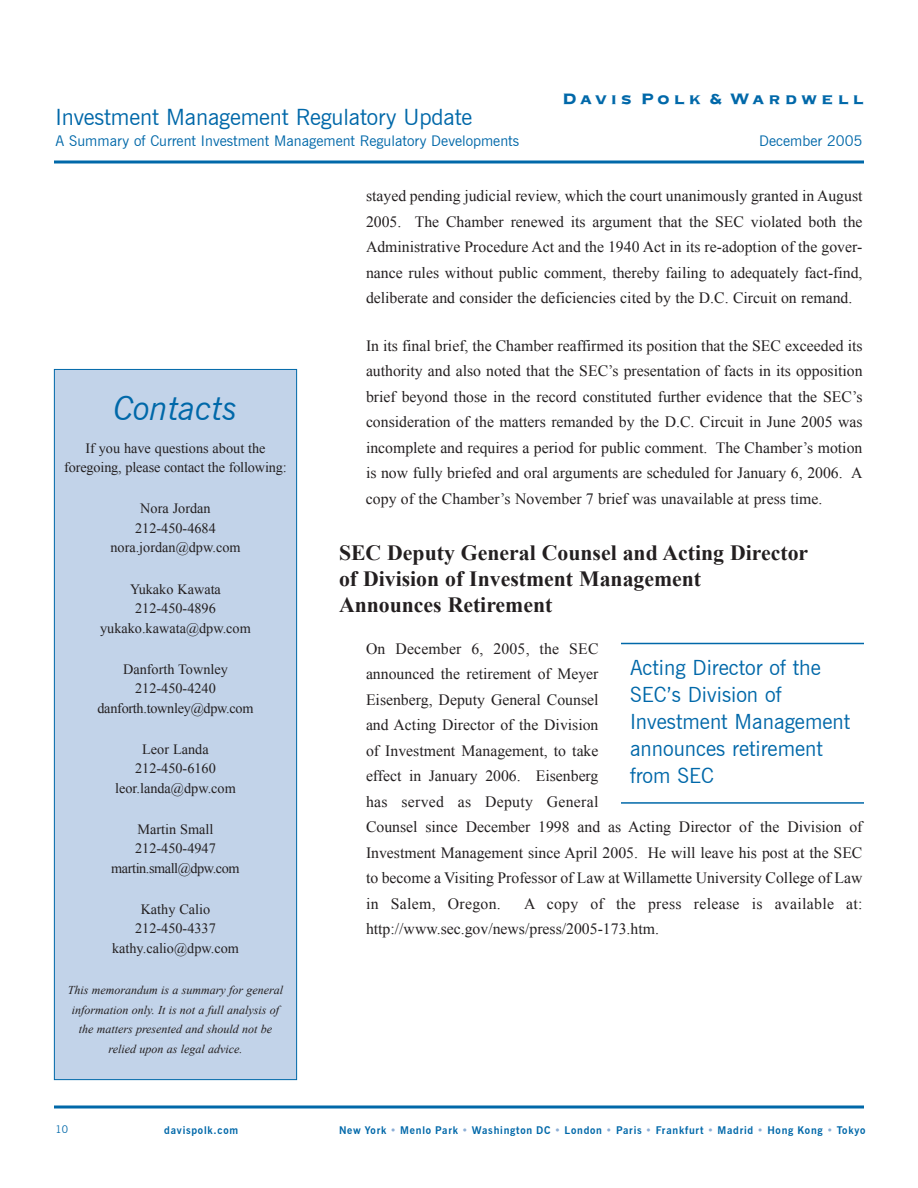
<style>
.page{position:relative;width:918px;height:1188px;background:#fff}
.page>*{position:absolute;margin:0;border:0;box-sizing:border-box;transform-origin:0 0}
.t1{font:39.6px "DPW Log 2";color:#0068a9}
.t2{font:italic 33px "News Gothic BT";color:#0068a9}
.t3{font:22.5px "News Gothic BT";letter-spacing:-.005em;color:#0068a9}
.t4{font:700 21.75px/26.1px "Times New Roman";color:#231f20}
.t5{font:21px/27px "News Gothic BT";color:#0068a9}
.t6{font:15.75px/25.5px "Times New Roman";color:#231f20;text-align:justify}
.t7{font:15.75px/25.5px "Times New Roman";letter-spacing:.02em;color:#231f20}
.t8{font:14.7px "News Gothic BT";color:#0068a9}
.t9{font:14.25px/19.5px "Times New Roman";color:#231f20;text-align:center}
.t10{font:italic 12px/19.5px "Times New Roman";color:#231f20;text-align:center}
.t11{font:700 10.5px "News Gothic BT";letter-spacing:.075em;color:#0068a9}
.t12{font:10.5px "News Gothic BT";color:#0068a9}
.s1{color:#8dafd6}
</style>
<div class="page">
<hr style="left:54px;top:1106px;width:810px;height:2px;background:#0068a9">
<svg style="left:54px;top:160px;width:810px;height:4px;background:#3f8dbe"></svg>
<hr style="left:621px;top:643px;width:243px;height:1px;background:#0068a9">
<hr style="left:621px;top:802px;width:243px;height:2px;background:#0068a9">
<div style="left:54px;top:369px;width:243px;height:711px;background:#c2d3e9"></div>
<div style="left:54px;top:369px;width:243px;height:711px;border:1px solid #0068a9"></div>
<h1 class="t1" style="left:564px;top:68px;width:301px">D</h1>
<h3 class="t3" style="left:56px;top:103px;width:418px">Investment Management Regulatory Update</h3>
<p class="t8" style="left:56px;top:132px;width:465px">A Summary of Current Investment Management Regulatory Developments</p>
<p class="t8" style="left:759px;top:132px;width:105px">December 2005</p>
<h2 class="t2" style="left:114px;top:388px;width:125px">Contacts</h2>
<p class="t9" style="left:64px;top:438px;width:224px">If you have questions about the foregoing, please contact the following:</p>
<p class="t9" style="left:110px;top:499px;width:132px">Nora Jordan<br>212-450-4684 nora.jordan@dpw.com</p>
<p class="t9" style="left:100px;top:579px;width:152px">Yukako Kawata<br>212-450-4896 yukako.kawata@dpw.com</p>
<p class="t9" style="left:97px;top:659px;width:158px">Danforth Townley<br>212-450-4240 danforth.townley@dpw.com</p>
<p class="t9" style="left:115px;top:739px;width:122px">Leor Landa<br>212-450-6160 leor.landa@dpw.com</p>
<p class="t9" style="left:111px;top:819px;width:130px">Martin Small<br>212-450-4947 martin.small@dpw.com</p>
<p class="t9" style="left:112px;top:899px;width:128px">Kathy Calio<br>212-450-4337 kathy.calio@dpw.com</p>
<p class="t10" style="left:68px;top:980px;width:217px">This memorandum is a summary for general information only. It is not a full analysis of the matters presented and should not be relied upon as legal advice.</p>
<p class="t6" style="left:366px;top:183px;width:498px">stayed pending judicial review, which the court unanimously granted in August 2005. The Chamber renewed its argument that the SEC violated both the Administrative Procedure Act and the 1940 Act in its re-adoption of the gover&shy;nance rules without public comment, thereby failing to adequately fact-find, deliberate and consider the deficiencies cited by the D.C. Circuit on remand.</p>
<p class="t6" style="left:366px;top:332px;width:498px">In its final brief, the Chamber reaffirmed its position that the SEC exceeded its authority and also noted that the SEC’s presentation of facts in its opposition brief beyond those in the record constituted further evidence that the SEC’s consideration of the matters remanded by the D.C. Circuit in June 2005 was incomplete and requires a period for public comment. The Chamber’s motion is now fully briefed and oral arguments are scheduled for January 6, 2006. A copy of the Chamber’s November 7 brief was unavailable at press time.</p>
<h3 class="t4" style="left:339px;top:539px;width:471px">SEC Deputy General Counsel and Acting Director of Division of Investment Management<br>Announces Retirement</h3>
<p class="t6" style="left:366px;top:636px;width:498px;text-align:left">On December 6, 2005, the SEC<br>announced the retirement of Meyer<br>Eisenberg, Deputy General Counsel<br>and Acting Director of the Division<br>of Investment Management, to take<br>effect in January 2006. Eisenberg<br>has served as Deputy General<br>Counsel since December 1998 and as Acting Director of the Division of Investment Management since April 2005. He will leave his post at the SEC to become a Visiting Professor of Law at Willamette University College of Law in Salem, Oregon.</p>
<h3 class="t5" style="left:630px;top:654px;width:222px">Acting Director of the<br>SEC’s Division of<br>Investment Management announces retirement from SEC</h3>
<p class="t7" style="left:366px;top:891px;width:498px;text-indent:158px">A copy of the press release is available at: http://www.sec.gov/news/press/2005-173.htm.</p>
<p class="t12" style="left:56px;top:1123px;width:14px">10</p>
<p class="t11" style="left:339px;top:1124px;width:528px">New York <span class="s1">•</span> Menlo Park <span class="s1">•</span> Washington DC <span class="s1">•</span> London <span class="s1">•</span> Paris <span class="s1">•</span> Frankfurt <span class="s1">•</span> Madrid <span class="s1">•</span> Hong Kong <span class="s1">•</span> Tokyo</p>
<p class="t11" style="left:164px;top:1124px;width:75px">davispolk.com</p>
</div>
